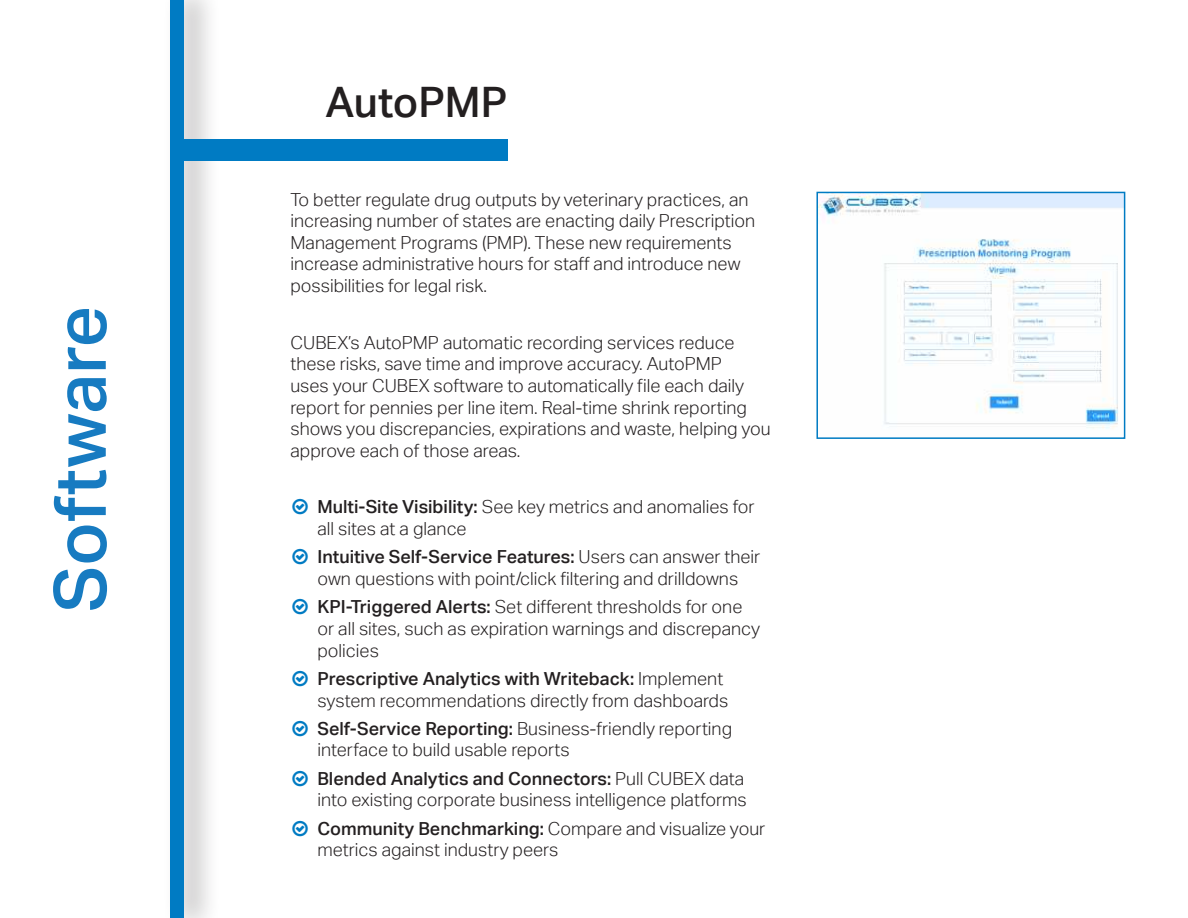
<style>
.page{position:relative;width:1188px;height:918px;background:#fff}
.page>*{position:absolute;margin:0;border:0;box-sizing:border-box;transform-origin:0 0}
.t1{font:500 72px "Aktiv Grotesk W01";color:#177bc1}
.t2{font:500 42px "Aktiv Grotesk W01";color:#231f20}
.t3{font:300 18px/21.6px "Aktiv Grotesk W01";color:#231f20}
.s1{font-weight:500}
</style>
<div class="page">
<img style="left:819px;top:195px;width:303px;height:234px">
<div style="left:816px;top:192px;width:309px;height:247px;border:2px solid #007bc3"></div>
<div style="left:162px;top:0;width:59px;height:918px;background:#231f20;opacity:.28"></div>
<div style="left:170px;top:0;width:14px;height:918px;background:#007bc3"></div>
<div style="left:183px;top:139px;width:324px;height:21px;background:#007bc3"></div>
<h1 class="t1" style="left:40px;top:612px;width:308px;rotate:-90deg">Software</h1>
<h2 class="t2" style="left:325px;top:79px;width:183px">AutoPMP</h2>
<p class="t3" style="left:290px;top:189px;width:466px">To better regulate drug outputs by veterinary practices, an increasing number of states are enacting daily Prescription Management Programs (PMP). These new requirements increase administrative hours for staff and introduce new possibilities for legal risk.</p>
<p class="t3" style="left:290px;top:332px;width:482px">CUBEX’s AutoPMP automatic recording services reduce these risks, save time and improve accuracy. AutoPMP<br>uses your CUBEX software to automatically file each daily report for pennies per line item. Real-time shrink reporting shows you discrepancies, expirations and waste, helping you approve each of those areas.</p>
<p class="t3" style="left:317px;top:496px;width:439px"><span class="s1">Multi-Site Visibility:</span> See key metrics and anomalies for all sites at a glance</p>
<p class="t3" style="left:317px;top:546px;width:444px"><span class="s1">Intuitive Self-Service Features:</span> Users can answer their own questions with point/click filtering and drilldowns</p>
<p class="t3" style="left:317px;top:596px;width:444px"><span class="s1">KPI-Triggered Alerts:</span> Set different thresholds for one or all sites, such as expiration warnings and discrepancy policies</p>
<p class="t3" style="left:317px;top:668px;width:412px"><span class="s1">Prescriptive Analytics with Writeback:</span> Implement system recommendations directly from dashboards</p>
<p class="t3" style="left:317px;top:718px;width:416px"><span class="s1">Self-Service Reporting:</span> Business-friendly reporting interface to build usable reports</p>
<p class="t3" style="left:317px;top:768px;width:431px"><span class="s1">Blended Analytics and Connectors:</span> Pull CUBEX data into existing corporate business intelligence platforms</p>
<p class="t3" style="left:317px;top:818px;width:449px"><span class="s1">Community Benchmarking:</span> Compare and visualize your metrics against industry peers</p>
</div>
